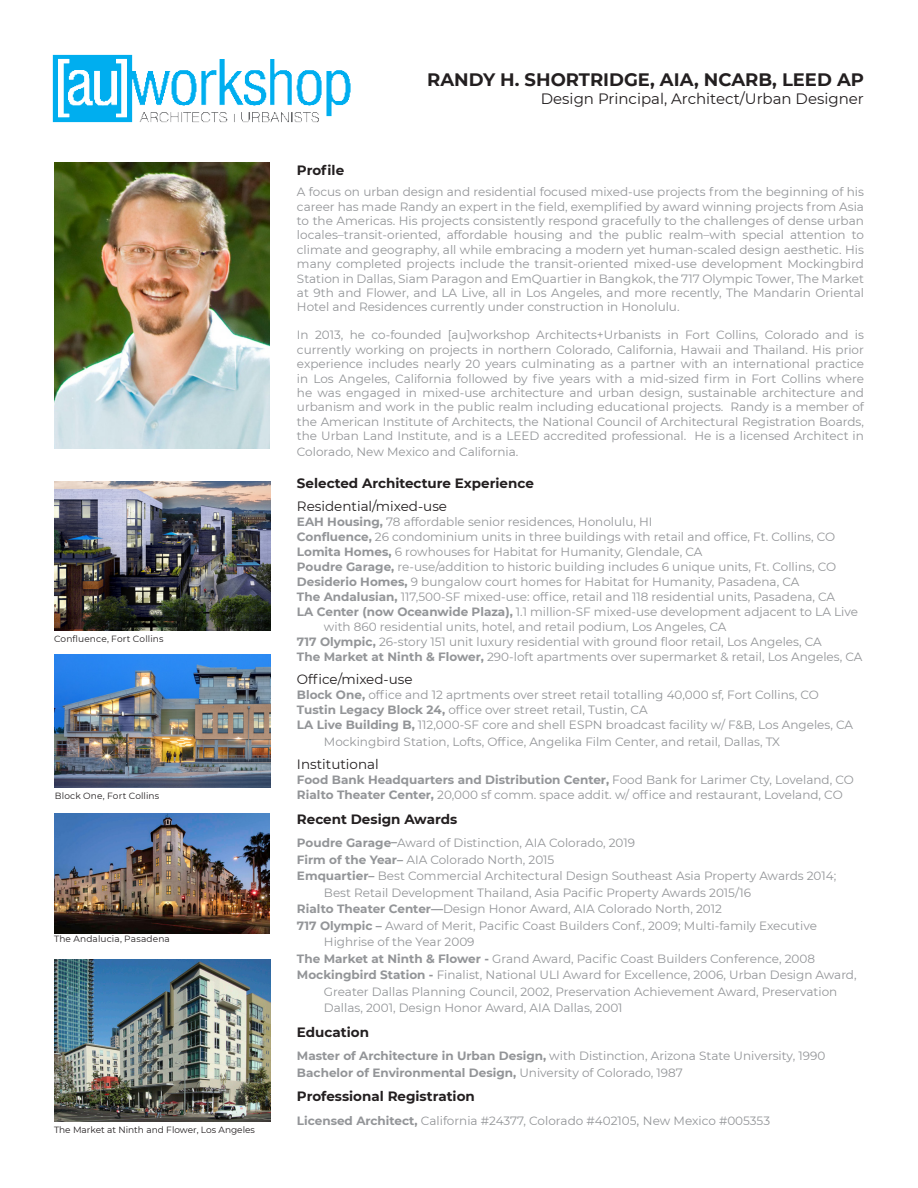
<style>
.page{position:relative;width:918px;height:1188px;background:#fff}
.page>*{position:absolute;margin:0;border:0;box-sizing:border-box;transform-origin:0 0}
.t1{font:700 18px "Montserrat";color:#231f20}
.t2{font:15px "Montserrat";color:#231f20}
.t3{font:700 13.5px "Montserrat";color:#231f20}
.LISTHEADING{font:13.5px "Montserrat";color:#231f20}
.LIST{font:12px/16.5px "Montserrat";color:#939598}
.BODY{font:12px/14.4px "Montserrat";color:#939598;text-align:justify}
.LIST-2{font:700 12px "Montserrat";color:#939598}
.BODY-2{font:9px "Montserrat";letter-spacing:.01em;color:#231f20}
.s1{font-weight:700}
.s2{font-weight:400}
.s3{font-size:13.5px}
</style>
<div class="page">
<img style="left:52px;top:54px;width:299px;height:69px">
<img style="left:55px;top:959px;width:215px;height:163px">
<img style="left:54px;top:162px;width:216px;height:286px">
<img style="left:54px;top:482px;width:216px;height:149px">
<img style="left:54px;top:813px;width:216px;height:120px">
<img style="left:54px;top:655px;width:216px;height:132px">
<p class="BODY-2" style="left:54px;top:632px;width:111px">Confluence, Fort Collins</p>
<p class="BODY-2" style="left:55px;top:789px;width:106px">Block One, Fort Collins</p>
<p class="BODY-2" style="left:54px;top:933px;width:117px">The Andalucia, Pasadena</p>
<p class="BODY-2" style="left:54px;top:1124px;width:203px">The Market at Ninth and Flower, Los Angeles</p>
<h1 class="t1" style="left:427px;top:66px;width:438px">RANDY H. SHORTRIDGE, AIA, NCARB, LEED AP</h1>
<p class="t2" style="left:541px;top:88px;width:325px">Design Principal, Architect/Urban Designer</p>
<p class="t3" style="left:297px;top:161px;width:49px">Profile</p>
<p class="BODY" style="left:297px;top:184px;width:569px">A focus on urban design and residential focused mixed-use projects from the beginning of his career has made Randy an expert in the field, exemplified by award winning projects from Asia to the Americas. His projects consistently respond gracefully to the challenges of dense urban locales–transit-oriented, affordable housing and the public realm–with special attention to climate and geography, all while embracing a modern yet human-scaled design aesthetic. His many completed projects include the transit-oriented mixed-use development Mockingbird Station in Dallas, Siam Paragon and EmQuartier in Bangkok, the 717 Olympic Tower, The Market at 9th and Flower, and LA Live, all in Los Angeles, and more recently, The Mandarin Oriental Hotel and Residences currently under construction in Honolulu.</p>
<p class="BODY" style="left:297px;top:327px;width:569px">In 2013, he co-founded [au]workshop Architects+Urbanists in Fort Collins, Colorado and is currently working on projects in northern Colorado, California, Hawaii and Thailand. His prior experience includes nearly 20 years culminating as a partner with an international practice in Los Angeles, California followed by five years with a mid-sized firm in Fort Collins where he was engaged in mixed-use architecture and urban design, sustainable architecture and urbanism and work in the public realm including educational projects. Randy is a member of the American Institute of Architects, the National Council of Architectural Registration Boards, the Urban Land Institute, and is a LEED accredited professional. He is a licensed Architect in</p>
<p class="BODY" style="left:297px;top:444px;width:223px">Colorado, New Mexico and California.</p>
<p class="t3" style="left:297px;top:473px;width:238px">Selected Architecture Experience</p>
<p class="LISTHEADING" style="left:297px;top:497px;width:152px">Residential/mixed-use</p>
<p class="LIST" style="left:297px;top:513px;width:357px"><span class="s1">EAH Housing,</span> 78 affordable senior residences, Honolulu, HI</p>
<p class="LIST" style="left:297px;top:528px;width:540px"><span class="s1">Confluence,</span> 26 condominium units in three buildings with retail and office, Ft. Collins, CO</p>
<p class="LIST" style="left:297px;top:543px;width:407px"><span class="s1">Lomita Homes,</span> 6 rowhouses for Habitat for Humanity, Glendale, CA</p>
<p class="LIST" style="left:297px;top:558px;width:541px"><span class="s1">Poudre Garage,</span> re-use/addition to historic building includes 6 unique units, Ft. Collins, CO</p>
<p class="LIST" style="left:297px;top:573px;width:504px"><span class="s1">Desiderio Homes,</span> 9 bungalow court homes for Habitat for Humanity, Pasadena, CA</p>
<p class="LIST" style="left:297px;top:588px;width:540px"><span class="s1">The Andalusian,</span> 117,500-SF mixed-use: office, retail and 118 residential units, Pasadena, CA</p>
<p class="LIST" style="left:324px;top:604px;width:535px;line-height:15px;text-indent:-27px"><span class="s1">LA Center (now Oceanwide Plaza),</span> 1.1 million-SF mixed-use development adjacent to LA Live with 860 residential units, hotel, and retail podium, Los Angeles, CA</p>
<p class="LIST" style="left:297px;top:633px;width:526px"><span class="s1">717 Olympic,</span> 26-story 151 unit luxury residential with ground floor retail, Los Angeles, CA</p>
<p class="LIST" style="left:297px;top:648px;width:567px"><span class="s1">The Market at Ninth &amp; Flower,</span> 290-loft apartments over supermarket &amp; retail, Los Angeles, CA</p>
<p class="LISTHEADING" style="left:297px;top:670px;width:117px">Office/mixed-use</p>
<p class="LIST" style="left:297px;top:686px;width:524px"><span class="s1">Block One,</span> office and 12 aprtments over street retail totalling 40,000 sf, Fort Collins, CO</p>
<p class="LIST" style="left:297px;top:701px;width:352px"><span class="s1">Tustin Legacy Block 24,</span> office over street retail, Tustin, CA</p>
<p class="LIST" style="left:324px;top:716px;width:531px;text-indent:-27px"><span class="s1">LA Live Building B,</span> 112,000-SF core and shell ESPN broadcast facility w/ F&amp;B, Los Angeles, CA<br>Mockingbird Station, Lofts, Office, Angelika Film Center, and retail, Dallas, TX</p>
<p class="LISTHEADING" style="left:297px;top:755px;width:83px">Institutional</p>
<p class="LIST-2" style="left:297px;top:771px;width:559px">Food Bank Headquarters and Distribution Center, <span class="s2">Food Bank for Larimer Cty, Loveland, CO</span></p>
<p class="LIST" style="left:297px;top:786px;width:547px"><span class="s1">Rialto Theater Center,</span> 20,000 sf comm. space addit. w/ office and restaurant, Loveland, CO</p>
<p class="t3" style="left:297px;top:809px;width:162px">Recent Design Awards</p>
<p class="LIST" style="left:297px;top:834px;width:340px"><span class="s1">Poudre Garage–</span>Award of Distinction, AIA Colorado, 2019</p>
<p class="LIST" style="left:297px;top:851px;width:259px"><span class="s1">Firm of the Year–</span> AIA Colorado North, 2015</p>
<p class="LIST" style="left:324px;top:867px;width:514px;text-indent:-27px"><span class="s1">Emquartier–</span> Best Commercial Architectural Design Southeast Asia Property Awards 2014;<br>Best Retail Development Thailand, Asia Pacific Property Awards 2015/16</p>
<p class="LIST" style="left:297px;top:900px;width:426px"><span class="s1">Rialto Theater Center—</span>Design Honor Award, AIA Colorado North, 2012</p>
<p class="LIST" style="left:324px;top:917px;width:495px;text-indent:-27px"><span class="s1">717 Olympic –</span> Award of Merit, Pacific Coast Builders Conf., 2009; Multi-family Executive<br>Highrise of the Year 2009</p>
<p class="LIST" style="left:297px;top:950px;width:520px"><span class="s1">The Market at Ninth &amp; Flower -</span> Grand Award, Pacific Coast Builders Conference, 2008</p>
<p class="LIST" style="left:324px;top:966px;width:534px;text-indent:-27px"><span class="s1">Mockingbird Station -</span> Finalist, National ULI Award for Excellence, 2006, Urban Design Award,<br>Greater Dallas Planning Council, 2002, Preservation Achievement Award, Preservation<br>Dallas, 2001, Design Honor Award, AIA Dallas, 2001</p>
<p class="t3" style="left:297px;top:1022px;width:74px">Education</p>
<p class="LIST" style="left:297px;top:1047px;width:530px"><span class="s1">Master of Architecture in Urban Design,</span> with Distinction, Arizona State University, 1990</p>
<p class="LIST-2" style="left:297px;top:1064px;width:387px">Bachelor of Environmental Design, <span class="s2">University of Colorado, 1987</span></p>
<p class="t3" style="left:297px;top:1087px;width:179px">Professional Registration</p>
<p class="LIST" style="left:297px;top:1112px;width:475px"><span class="s1">Licensed Architect,</span> California #24377, Colorado #402105<span class="s3">,</span> New Mexico #005353</p>
</div>
